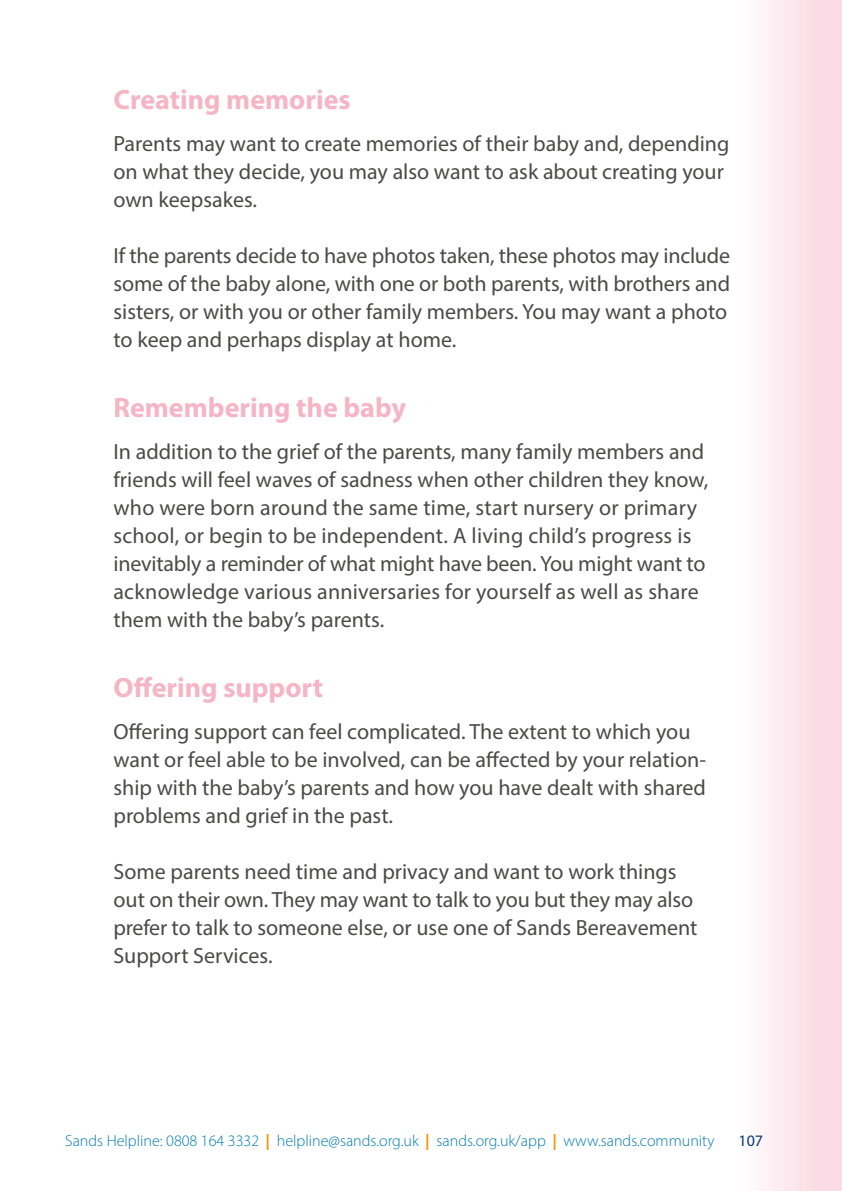
<style>
.page{position:relative;width:842px;height:1191px;background:#fff}
.page>*{position:absolute;margin:0;border:0;box-sizing:border-box;transform-origin:0 0}
.t1{font:700 28px "Myriad Pro";color:#f5b4c7}
.t2{font:22px/28px "Myriad Pro";color:#4a4a49}
.t3{font:300 16px "Myriad Pro";color:#007cb7}
.t4{font:16px "Myriad Pro";color:#003b75}
.s1{font-weight:700;color:#f49600}
</style>
<div class="page">
<div style="left:735px;top:0;width:106px;height:1191px;background:linear-gradient(to right,#fff,#fad5e1)"></div>
<p class="t1" style="left:113px;top:81px;width:239px">Creating memories</p>
<p class="t2" style="left:113px;top:129px;width:617px">Parents may want to create memories of their baby and, depending on what they decide, you may also want to ask about creating your own keepsakes.</p>
<p class="t2" style="left:113px;top:241px;width:618px">If the parents decide to have photos taken, these photos may include some of the baby alone, with one or both parents, with brothers and sisters, or with you or other family members. You may want a photo to keep and perhaps display at home.</p>
<p class="t1" style="left:113px;top:389px;width:294px">Remembering the baby</p>
<p class="t2" style="left:113px;top:437px;width:596px">In addition to the grief of the parents, many family members and friends will feel waves of sadness when other children they know, who were born around the same time, start nursery or primary school, or begin to be independent. A living child’s progress is inevitably a reminder of what might have been. You might want to acknowledge various anniversaries for yourself as well as share them with the baby’s parents.</p>
<p class="t1" style="left:113px;top:669px;width:211px">Offering support</p>
<p class="t2" style="left:113px;top:717px;width:594px">Offering support can feel complicated. The extent to which you want or feel able to be involved, can be affected by your relation&shy;ship with the baby’s parents and how you have dealt with shared problems and grief in the past.</p>
<p class="t2" style="left:113px;top:857px;width:585px">Some parents need time and privacy and want to work things out on their own. They may want to talk to you but they may also prefer to talk to someone else, or use one of Sands Bereavement Support Services.</p>
<p class="t3" style="left:65px;top:1130px;width:650px">Sands Helpline: 0808 164 3332 <span class="s1">|</span> helpline@sands.org.uk <span class="s1">|</span> sands.org.uk/app <span class="s1">|</span> www.sands.community</p>
<p class="t4" style="left:738px;top:1130px;width:26px">107</p>
</div>
